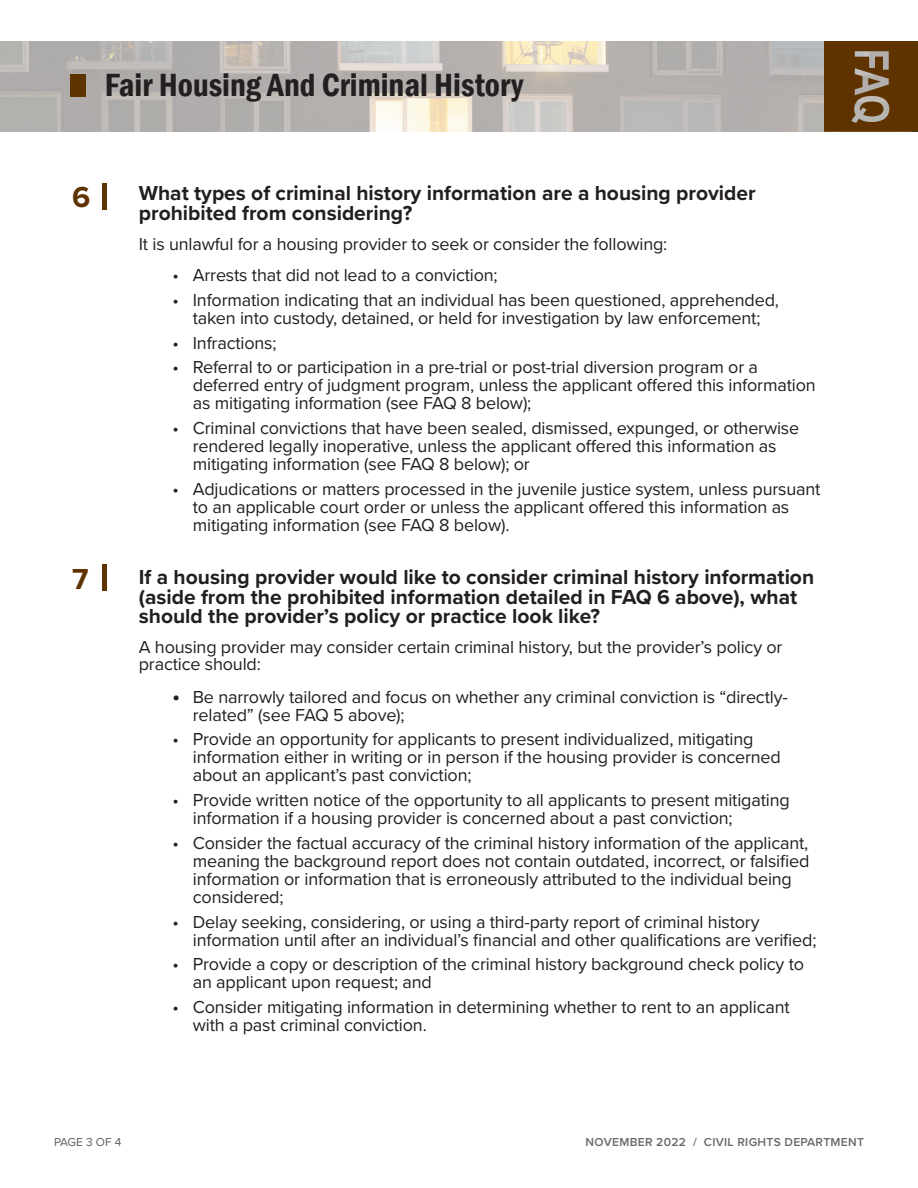
<style>
.page{position:relative;width:918px;height:1188px;background:#fff}
.page>*{position:absolute;margin:0;border:0;box-sizing:border-box;transform-origin:0 0}
.t1{font:600 condensed 33px "Franklin Gothic";color:#231f20}
.t2{font:700 30px "Proxima Nova";color:#5f3300}
.t3{font:700 21px/19.5px "Proxima Nova";color:#231f20}
.t4{font:18px/18px "Proxima Nova";letter-spacing:-.01em;color:#231f20}
.t5{font:600 12px "Proxima Nova";letter-spacing:.025em;color:#69696c}
.t6{font:12px "Proxima Nova";letter-spacing:-.02em;color:#5f5f62}
</style>
<div class="page">
<img style="left:0;top:41px;width:824px;height:90px">
<svg style="left:824px;top:41px;width:94px;height:91px;background:#6b461a"></svg>
<div style="left:70px;top:74px;width:16px;height:22px;background:#5f3300"></div>
<div style="left:102px;top:184px;width:5px;height:26px;background:#5f3300"></div>
<div style="left:102px;top:565px;width:5px;height:26px;background:#5f3300"></div>
<h1 class="t1" style="left:105px;top:63px;width:420px">Fair Housing And Criminal History</h1>
<h2 class="t2" style="left:72px;top:175px;width:20px">6</h2>
<h2 class="t2" style="left:72px;top:556px;width:18px">7</h2>
<h2 class="t3" style="left:139px;top:183px;width:618px">What types of criminal history information are a housing provider</h2>
<h2 class="t3" style="left:139px;top:202px;width:275px">prohibited from considering?</h2>
<p class="t4" style="left:139px;top:234px;width:530px">isIt unlawful for a housing provider to seek or consider the following:</p>
<p class="t4" style="left:193px;top:265px;width:306px">Arrests that did not lead to a conviction;</p>
<p class="t4" style="left:173px;top:265px;width:8px">•</p>
<p class="t4" style="left:173px;top:290px;width:8px">•</p>
<p class="t4" style="left:173px;top:333px;width:8px">•</p>
<p class="t4" style="left:173px;top:358px;width:8px">•</p>
<p class="t4" style="left:173px;top:418px;width:8px">•</p>
<p class="t4" style="left:173px;top:479px;width:8px">•</p>
<p class="t4" style="left:193px;top:290px;width:588px">Information indicating that an individual has been questioned, apprehended,</p>
<p class="t4" style="left:193px;top:308px;width:569px">taken into custody, detained, or held for investigation by law enforcement;</p>
<p class="t4" style="left:193px;top:333px;width:85px">Infractions;</p>
<p class="t4" style="left:193px;top:358px;width:567px">Referral to or participation in a pre-trial or post-trial diversion program or a</p>
<p class="t4" style="left:193px;top:376px;width:624px">deferred entry of judgment program, unless the applicant offered this information as mitigating information (see FAQ 8 below ;(</p>
<p class="t4" style="left:193px;top:418px;width:608px">Criminal convictions that have been sealed, dismissed, expunged, or otherwise</p>
<p class="t4" style="left:193px;top:436px;width:585px">rendered legally inoperative, unless the applicant offered this information as mitigating information (see FAQ 8 below); or</p>
<p class="t4" style="left:193px;top:479px;width:629px">Adjudications or matters processed in the juvenile justice system, unless pursuant</p>
<p class="t4" style="left:193px;top:497px;width:598px">to an applicable court order or unless the applicant offered this information as mitigating information (see FAQ 8 below .(</p>
<h2 class="t3" style="left:139px;top:567px;width:677px">If a housing provider would like to consider criminal history information</h2>
<h2 class="t3" style="left:139px;top:586px;width:660px">(aside from the prohibited information detailed in FAQ 6 above ,) what should the provider s’ policy or practice look like?</h2>
<p class="t4" style="left:139px;top:638px;width:645px;line-height:16.5px">A housing provider may consider certain criminal history, but the provider s’ policy or practice should:</p>
<p class="t4" style="left:193px;top:705px;width:213px">related” (see FAQ 5 above ;(</p>
<p class="t4" style="left:193px;top:687px;width:596px">Be narrowly tailored and focus on whether any criminal conviction is “directly-</p>
<p class="t3" style="left:173px;top:685px;width:9px">•</p>
<p class="t4" style="left:173px;top:730px;width:8px">•</p>
<p class="t4" style="left:173px;top:790px;width:8px">•</p>
<p class="t4" style="left:173px;top:833px;width:8px">•</p>
<p class="t4" style="left:173px;top:912px;width:8px">•</p>
<p class="t4" style="left:173px;top:955px;width:8px">•</p>
<p class="t4" style="left:173px;top:997px;width:8px">•</p>
<p class="t4" style="left:193px;top:730px;width:562px">Provide an opportunity for applicants to present individualized, mitigating</p>
<p class="t4" style="left:193px;top:748px;width:590px">information either in writing or in person if the housing provider is concerned about an applicant s’ past conviction;</p>
<p class="t4" style="left:193px;top:790px;width:598px">Provide written notice of the opportunity to all applicants to present mitigating</p>
<p class="t4" style="left:193px;top:808px;width:541px">information aif housing provider is concerned about a past conviction;</p>
<p class="t4" style="left:193px;top:833px;width:617px">Consider the factual accuracy of the criminal history information of the applicant,</p>
<p class="t4" style="left:193px;top:851px;width:618px">meaning the background report does not contain outdated, incorrect, or falsified information or information that is erroneously attributed to the individual being considered;</p>
<p class="t4" style="left:193px;top:912px;width:568px">Delay seeking, considering, or using a third-party report of criminal history</p>
<p class="t4" style="left:193px;top:930px;width:625px">information until after an individual s’ financial and other qualifications are verified;</p>
<p class="t4" style="left:193px;top:955px;width:613px">Provide a copy or description of the criminal history background check policy to</p>
<p class="t4" style="left:193px;top:973px;width:241px">an applicant upon request; and</p>
<p class="t4" style="left:193px;top:997px;width:598px">Consider mitigating information in determining whether to rent to an applicant</p>
<p class="t4" style="left:193px;top:1015px;width:235px">with a past criminal conviction.</p>
<p class="t6" style="left:54px;top:1133px;width:69px">PAGE 3 OF 4</p>
<p class="t5" style="left:693px;top:1133px;width:5px">/</p>
<p class="t5" style="left:586px;top:1133px;width:102px">NOVEMBER 2022</p>
<p class="t5" style="left:704px;top:1133px;width:162px">CIVIL RIGHTS DEPARTMENT</p>
</div>
